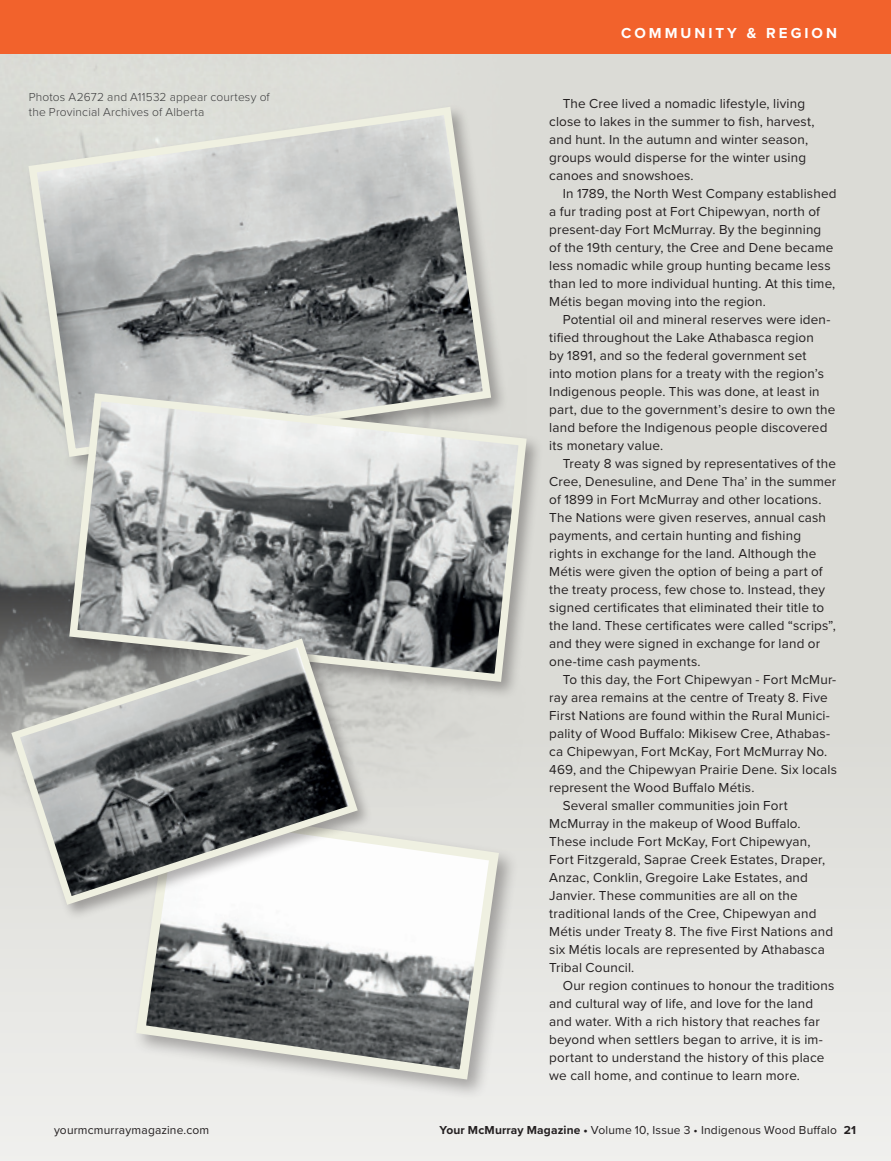
<style>
.page{position:relative;width:891px;height:1161px;background:#fff}
.page>*{position:absolute;margin:0;border:0;box-sizing:border-box;transform-origin:0 0}
.t1{font:700 15px "Proxima Nova";letter-spacing:.2em;color:#fff}
.Text_Inset{font:13.5px/18px "Proxima Nova";letter-spacing:.01em;color:#231f20}
.t2{font:12px "Proxima Nova";letter-spacing:.015em;color:#231f20}
.Photo{font:300 12px/15px "Proxima Nova";letter-spacing:.015em;color:#3e3e3f}
.t3{font:700 12px "Proxima Nova";color:#231f20}
.s1{font-weight:700}
</style>
<div class="page">
<div style="left:0;top:0;width:891px;height:54px;background:#f2622c"></div>
<div style="left:0;top:54px;width:891px;height:1107px;background:linear-gradient(to bottom,#d6d6d0,#e8e8e5)"></div>
<img style="left:0;top:54px;width:527px;height:757px">
<div style="left:25px;top:103px;width:483px;height:371px;background:#dbdbd6"></div>
<svg style="left:24px;top:103px;width:471px;height:358px"></svg>
<div style="left:132px;top:802px;width:387px;height:298px;background:#231f20;opacity:.35"></div>
<svg style="left:131px;top:801px;width:373px;height:284px"></svg>
<div style="left:65px;top:389px;width:479px;height:310px;background:#231f20;opacity:.35"></div>
<svg style="left:65px;top:389px;width:466px;height:297px;background:#a7a9a8"></svg>
<div style="left:9px;top:636px;width:364px;height:284px;background:#231f20;opacity:.35"></div>
<svg style="left:7px;top:634px;width:355px;height:275px;background:#959796"></svg>
<p class="Photo" style="left:29px;top:89px;width:243px">Photos A2672 and A11532 appear courtesy of the Provincial Archives of Alberta</p>
<p class="t1" style="left:621px;top:22px;width:217px">COMMUNITY &amp; REGION</p>
<p class="Text_Inset" style="left:549px;top:94px;width:267px;text-indent:14px">The Cree lived a nomadic lifestyle, living close to lakes in the summer to fish, harvest, and hunt. In the autumn and winter season, groups would disperse for the winter using canoes and snowshoes.</p>
<p class="Text_Inset" style="left:549px;top:184px;width:289px;text-indent:14px">In 1789, the North West Company established a fur trading post at Fort Chipewyan, north of present-day Fort McMurray. By the beginning<br>of the 19th century, the Cree and Dene became less nomadic while group hunting became less than led to more individual hunting. At this time, Métis began moving into the region.</p>
<p class="Text_Inset" style="left:549px;top:310px;width:287px;text-indent:14px">Potential oil and mineral reserves were iden&shy;tified throughout the Lake Athabasca region<br>by 1891, and so the federal government set<br>into motion plans for a treaty with the region’s Indigenous people. This was done, at least in part, due to the government’s desire to own the land before the Indigenous people discovered its monetary value.</p>
<p class="Text_Inset" style="left:549px;top:454px;width:289px;text-indent:14px">Treaty 8 was signed by representatives of the Cree, Denesuline, and Dene Tha’ in the summer of 1899 in Fort McMurray and other locations.<br>The Nations were given reserves, annual cash payments, and certain hunting and fishing rights in exchange for the land. Although the Métis were given the option of being a part of the treaty process, few chose to. Instead, they signed certificates that eliminated their title to the land. These certificates were called “scrips”, and they were signed in exchange for land or one-time cash payments.</p>
<p class="Text_Inset" style="left:549px;top:670px;width:289px;text-indent:14px">To this day, the Fort Chipewyan - Fort McMur&shy;ray area remains at the centre of Treaty 8. Five First Nations are found within the Rural Munici&shy;pality of Wood Buffalo: Mikisew Cree, Athabas&shy;ca Chipewyan, Fort McKay, Fort McMurray No.<br>469, and the Chipewyan Prairie Dene. Six locals represent the Wood Buffalo Métis.</p>
<p class="Text_Inset" style="left:549px;top:796px;width:285px;text-indent:14px">Several smaller communities join Fort McMurray in the makeup of Wood Buffalo.<br>These include Fort McKay, Fort Chipewyan, Fort Fitzgerald, Saprae Creek Estates, Draper, Anzac, Conklin, Gregoire Lake Estates, and Janvier. These communities are all on the traditional lands of the Cree, Chipewyan and Métis under Treaty 8. The five First Nations and six Métis locals are represented by Athabasca Tribal Council.</p>
<p class="Text_Inset" style="left:549px;top:976px;width:287px;text-indent:14px">Our region continues to honour the traditions and cultural way of life, and love for the land and water. With a rich history that reaches far beyond when settlers began to arrive, it is im&shy;portant to understand the history of this place we call home, and continue to learn more.</p>
<p class="t2" style="left:54px;top:1121px;width:157px">yourmcmurraymagazine.com</p>
<p class="t2" style="left:439px;top:1121px;width:399px"><span class="s1">Your McMurray Magazine •</span> Volume 10, Issue 3 • Indigenous Wood Buffalo</p>
<p class="t3" style="left:844px;top:1121px;width:14px">21</p>
</div>
